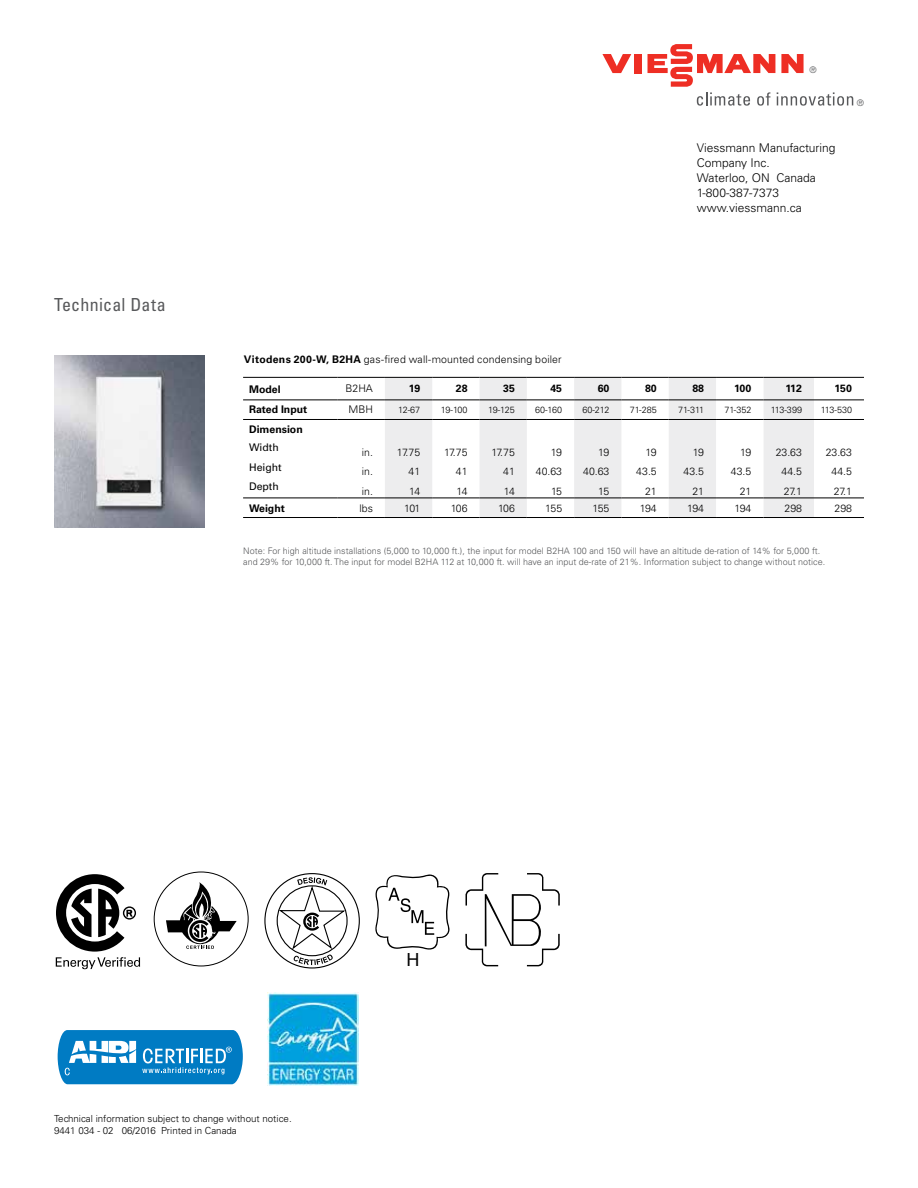
<style>
.page{position:relative;width:918px;height:1188px;background:#fff}
.page>*{position:absolute;margin:0;border:0;box-sizing:border-box;transform-origin:0 0}
.t1{font:condensed 18px "Univers LT Std";letter-spacing:.01em;color:#58595b}
.t2{font:18px "Arial";color:#000}
.t3{font:300 12px/15px "Univers LT Std";color:#000}
.t4{font:300 10.5px "Univers LT Std";color:#000}
.t5{font:700 10.5px "Univers LT Std";color:#000}
.t6{font:10.5px "Univers LT Std";color:#000}
.t7{font:300 9.75px/12px "Univers LT Std";color:#000}
.t8{font:300 9px/12px "Univers LT Std";color:#58595b}
.t9{font:300 9px "Univers LT Std";color:#000}
.s1{font-weight:700}
</style>
<div class="page">
<div style="left:634px;top:54px;width:7px;height:19px;background:#ee2e24"></div>
<svg style="left:602px;top:54px;width:29px;height:19px"></svg>
<svg style="left:648px;top:44px;width:205px;height:62px"></svg>
<div style="left:385px;top:378px;width:47px;height:139px;background:#ededee"></div>
<svg style="left:480px;top:378px;width:141px;height:139px"></svg>
<svg style="left:669px;top:378px;width:195px;height:139px"></svg>
<hr style="left:243px;top:377px;width:95px;height:1px;background:#000">
<hr style="left:716px;top:377px;width:47px;height:1px;background:#000">
<hr style="left:763px;top:377px;width:51px;height:1px;background:#000">
<hr style="left:814px;top:377px;width:50px;height:1px;background:#000">
<hr style="left:243px;top:400px;width:95px;height:1px;background:#000">
<hr style="left:385px;top:400px;width:47px;height:1px;background:#000">
<hr style="left:716px;top:400px;width:47px;height:1px;background:#000">
<hr style="left:763px;top:400px;width:51px;height:1px;background:#000">
<hr style="left:814px;top:400px;width:50px;height:1px;background:#000">
<hr style="left:338px;top:377px;width:47px;height:1px;background:#000">
<hr style="left:432px;top:377px;width:48px;height:1px;background:#000">
<hr style="left:480px;top:377px;width:47px;height:1px;background:#000">
<hr style="left:527px;top:377px;width:47px;height:1px;background:#000">
<hr style="left:574px;top:377px;width:47px;height:1px;background:#000">
<hr style="left:621px;top:377px;width:48px;height:1px;background:#000">
<hr style="left:669px;top:377px;width:47px;height:1px;background:#000">
<hr style="left:338px;top:400px;width:47px;height:1px;background:#000">
<hr style="left:432px;top:400px;width:48px;height:1px;background:#000">
<hr style="left:480px;top:400px;width:47px;height:1px;background:#000">
<hr style="left:527px;top:400px;width:47px;height:1px;background:#000">
<hr style="left:574px;top:400px;width:47px;height:1px;background:#000">
<hr style="left:621px;top:400px;width:48px;height:1px;background:#000">
<hr style="left:669px;top:400px;width:47px;height:1px;background:#000">
<hr style="left:385px;top:377px;width:47px;height:1px;background:#000">
<hr style="left:243px;top:419px;width:95px;height:1px;background:#000">
<hr style="left:338px;top:419px;width:47px;height:1px;background:#000">
<hr style="left:385px;top:419px;width:47px;height:1px;background:#000">
<hr style="left:432px;top:419px;width:48px;height:1px;background:#000">
<hr style="left:480px;top:419px;width:47px;height:1px;background:#000">
<hr style="left:527px;top:419px;width:47px;height:1px;background:#000">
<hr style="left:574px;top:419px;width:47px;height:1px;background:#000">
<hr style="left:621px;top:419px;width:48px;height:1px;background:#000">
<hr style="left:669px;top:419px;width:47px;height:1px;background:#000">
<hr style="left:716px;top:419px;width:47px;height:1px;background:#000">
<hr style="left:763px;top:419px;width:51px;height:1px;background:#000">
<hr style="left:814px;top:419px;width:50px;height:1px;background:#000">
<hr style="left:243px;top:517px;width:95px;height:1px;background:#000">
<hr style="left:338px;top:517px;width:47px;height:1px;background:#000">
<hr style="left:385px;top:517px;width:47px;height:1px;background:#000">
<hr style="left:432px;top:517px;width:48px;height:1px;background:#000">
<hr style="left:480px;top:517px;width:47px;height:1px;background:#000">
<hr style="left:527px;top:517px;width:47px;height:1px;background:#000">
<hr style="left:574px;top:517px;width:47px;height:1px;background:#000">
<hr style="left:621px;top:517px;width:48px;height:1px;background:#000">
<hr style="left:669px;top:517px;width:47px;height:1px;background:#000">
<hr style="left:716px;top:517px;width:47px;height:1px;background:#000">
<hr style="left:763px;top:517px;width:51px;height:1px;background:#000">
<hr style="left:814px;top:517px;width:50px;height:1px;background:#000">
<hr style="left:243px;top:498px;width:95px;height:1px;background:#000">
<hr style="left:338px;top:498px;width:47px;height:1px;background:#000">
<hr style="left:385px;top:498px;width:47px;height:1px;background:#000">
<hr style="left:432px;top:498px;width:48px;height:1px;background:#000">
<hr style="left:480px;top:498px;width:47px;height:1px;background:#000">
<hr style="left:527px;top:498px;width:47px;height:1px;background:#000">
<hr style="left:574px;top:498px;width:47px;height:1px;background:#000">
<hr style="left:621px;top:498px;width:48px;height:1px;background:#000">
<hr style="left:669px;top:498px;width:47px;height:1px;background:#000">
<hr style="left:716px;top:498px;width:47px;height:1px;background:#000">
<hr style="left:763px;top:498px;width:51px;height:1px;background:#000">
<hr style="left:814px;top:498px;width:50px;height:1px;background:#000">
<img style="left:54px;top:355px;width:150px;height:172px">
<img style="left:267px;top:992px;width:92px;height:94px">
<svg style="left:57px;top:1030px;width:186px;height:55px"></svg>
<svg style="left:166px;top:882px;width:71px;height:67px"></svg>
<svg style="left:264px;top:873px;width:96px;height:96px"></svg>
<svg style="left:56px;top:874px;width:84px;height:95px"></svg>
<svg style="left:375px;top:875px;width:75px;height:75px"></svg>
<svg style="left:465px;top:873px;width:95px;height:93px"></svg>
<h1 class="t1" style="left:54px;top:293px;width:113px">Technical Data</h1>
<p class="t4" style="left:244px;top:353px;width:319px"><span class="s1">Vitodens 200-W, B2HA</span> gas-fired wall-mounted condensing boiler</p>
<p class="t8" style="left:809px;top:64px;width:9px">®</p>
<h2 class="t3" style="left:697px;top:140px;width:140px">Viessmann Manufacturing<br>Company Inc.<br>Waterloo, ON Canada<br>1-800-387-7373 www.viessmann.ca</h2>
<p class="t8" style="left:857px;top:97px;width:9px">®</p>
<p class="t5" style="left:249px;top:383px;width:33px">Model</p>
<p class="t4" style="left:346px;top:382px;width:29px">B2HA</p>
<p class="t5" style="left:409px;top:383px;width:13px">19</p>
<p class="t5" style="left:456px;top:383px;width:13px">28</p>
<p class="t5" style="left:503px;top:383px;width:13px">35</p>
<p class="t5" style="left:550px;top:383px;width:13px">45</p>
<p class="t5" style="left:598px;top:383px;width:13px">60</p>
<p class="t5" style="left:645px;top:383px;width:13px">80</p>
<p class="t5" style="left:692px;top:383px;width:13px">88</p>
<p class="t5" style="left:734px;top:383px;width:19px">100</p>
<p class="t5" style="left:785px;top:383px;width:18px">112</p>
<p class="t5" style="left:834px;top:383px;width:19px">150</p>
<p class="t5" style="left:249px;top:404px;width:60px">Rated Input</p>
<p class="t4" style="left:348px;top:403px;width:26px">MBH</p>
<p class="t9" style="left:398px;top:404px;width:24px">12-67</p>
<p class="t9" style="left:441px;top:404px;width:28px">19-100</p>
<p class="t9" style="left:488px;top:404px;width:28px">19-125</p>
<p class="t9" style="left:535px;top:404px;width:29px">60-160</p>
<p class="t9" style="left:582px;top:404px;width:29px">60-212</p>
<p class="t9" style="left:630px;top:404px;width:28px">71-285</p>
<p class="t9" style="left:678px;top:404px;width:27px">71-311</p>
<p class="t9" style="left:725px;top:404px;width:28px">71-352</p>
<p class="t9" style="left:771px;top:404px;width:33px">113-399</p>
<p class="t9" style="left:821px;top:404px;width:33px">113-530</p>
<p class="t5" style="left:249px;top:423px;width:55px">Dimension</p>
<p class="t6" style="left:249px;top:441px;width:31px">Width</p>
<p class="t4" style="left:362px;top:446px;width:60px">in. 17.75</p>
<p class="t4" style="left:444px;top:446px;width:25px">17.75</p>
<p class="t4" style="left:492px;top:446px;width:25px">17.75</p>
<p class="t4" style="left:551px;top:446px;width:13px">19</p>
<p class="t4" style="left:598px;top:446px;width:13px">19</p>
<p class="t4" style="left:646px;top:446px;width:13px">19</p>
<p class="t4" style="left:693px;top:446px;width:13px">19</p>
<p class="t4" style="left:740px;top:446px;width:13px">19</p>
<p class="t4" style="left:776px;top:446px;width:28px">23.63</p>
<p class="t4" style="left:826px;top:446px;width:28px">23.63</p>
<p class="t6" style="left:249px;top:461px;width:34px">Height</p>
<p class="t4" style="left:362px;top:465px;width:13px">in.</p>
<p class="t4" style="left:409px;top:465px;width:13px">41</p>
<p class="t4" style="left:456px;top:465px;width:13px">41</p>
<p class="t4" style="left:503px;top:465px;width:13px">41</p>
<p class="t4" style="left:536px;top:465px;width:28px">40.63</p>
<p class="t4" style="left:583px;top:465px;width:28px">40.63</p>
<p class="t4" style="left:636px;top:465px;width:22px">43.5</p>
<p class="t4" style="left:684px;top:465px;width:22px">43.5</p>
<p class="t4" style="left:731px;top:465px;width:22px">43.5</p>
<p class="t4" style="left:782px;top:465px;width:22px">44.5</p>
<p class="t4" style="left:832px;top:465px;width:22px">44.5</p>
<p class="t6" style="left:249px;top:480px;width:31px">Depth</p>
<p class="t4" style="left:362px;top:485px;width:13px">in.</p>
<p class="t4" style="left:409px;top:485px;width:13px">14</p>
<p class="t4" style="left:456px;top:485px;width:13px">14</p>
<p class="t4" style="left:504px;top:485px;width:13px">14</p>
<p class="t4" style="left:551px;top:485px;width:13px">15</p>
<p class="t4" style="left:598px;top:485px;width:13px">15</p>
<p class="t4" style="left:645px;top:485px;width:13px">21</p>
<p class="t4" style="left:692px;top:485px;width:13px">21</p>
<p class="t4" style="left:740px;top:485px;width:13px">21</p>
<p class="t4" style="left:784px;top:485px;width:20px">27.1</p>
<p class="t4" style="left:834px;top:485px;width:20px">27.1</p>
<p class="t5" style="left:249px;top:502px;width:37px">Weight</p>
<p class="t4" style="left:360px;top:501px;width:15px">lbs</p>
<p class="t4" style="left:404px;top:501px;width:17px">101</p>
<p class="t4" style="left:451px;top:501px;width:18px">106</p>
<p class="t4" style="left:498px;top:501px;width:18px">106</p>
<p class="t4" style="left:545px;top:501px;width:18px">155</p>
<p class="t4" style="left:592px;top:501px;width:18px">155</p>
<p class="t4" style="left:640px;top:501px;width:18px">194</p>
<p class="t4" style="left:687px;top:501px;width:18px">194</p>
<p class="t4" style="left:734px;top:501px;width:18px">194</p>
<p class="t4" style="left:785px;top:501px;width:19px">298</p>
<p class="t4" style="left:835px;top:501px;width:19px">298</p>
<p class="t8" style="left:243px;top:544px;width:584px">Note: For high altitude installations (5,000 to 10,000 ft.), the input for model B2HA 100 and 150 will have an altitude de-ration of 14% for 5,000 ft. and 29% for 10,000 ft. The input for model B2HA 112 at 10,000 ft. will have an input de-rate of 21%. Information subject to change without notice.</p>
<h1 class="t2" style="left:406px;top:948px;width:15px">H</h1>
<p class="t7" style="left:54px;top:1112px;width:239px">Technical information subject to change without notice.<br>9441 034 - 02 06/2016 Printed in Canada</p>
</div>
